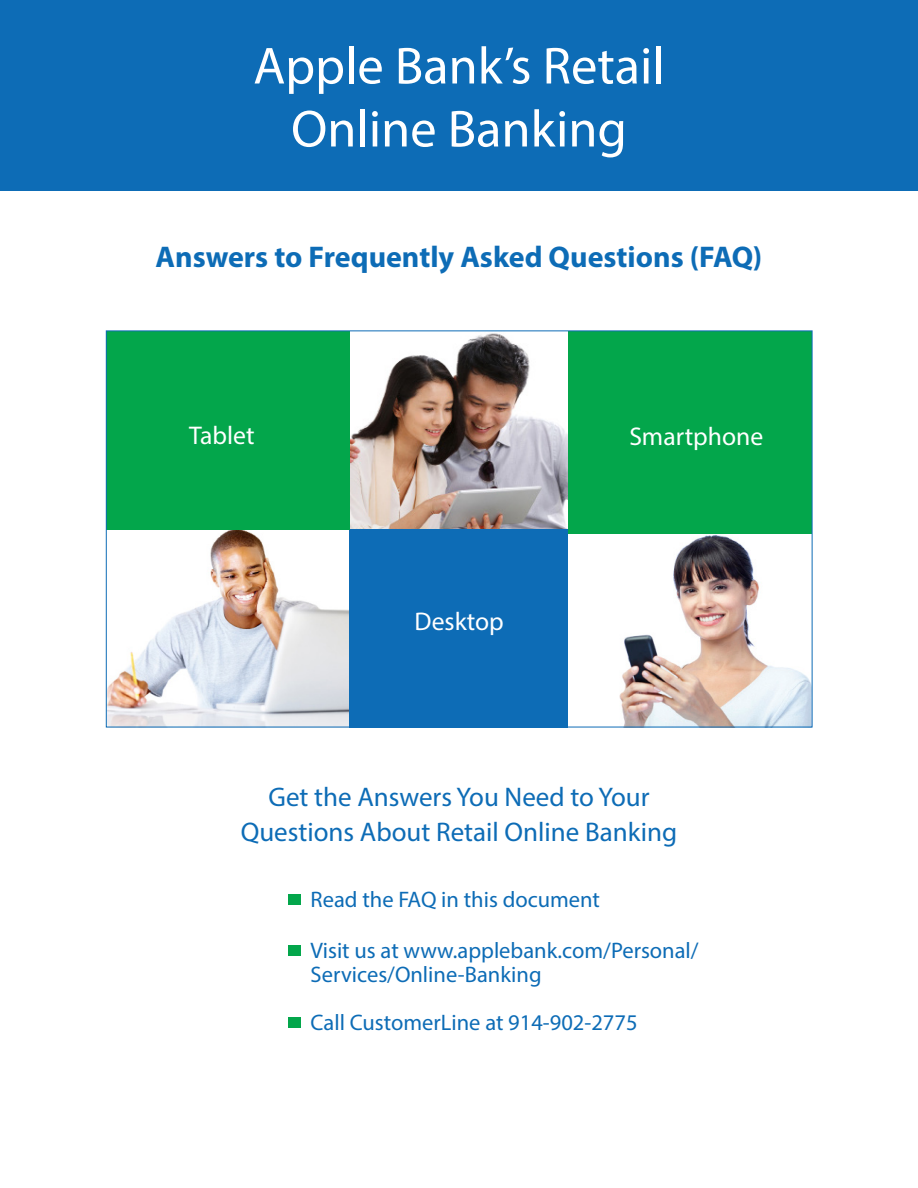
<style>
.page{position:relative;width:918px;height:1188px;background:#fff}
.page>*{position:absolute;margin:0;border:0;box-sizing:border-box;transform-origin:0 0}
.t1{font:52.5px "Myriad Pro";color:#fff}
.t2{font:700 30px "Myriad Pro";color:#0d6cb6}
.t3{font:27px "Myriad Pro";color:#0d6cb6}
.t4{font:25.65px "Myriad Pro";color:#fff}
.t5{font:22.5px/24px "Myriad Pro";color:#0d6cb6}
</style>
<div class="page">
<div style="left:0;top:0;width:918px;height:191px;background:#0d6cb6"></div>
<img style="left:349px;top:330px;width:252px;height:213px">
<div style="left:350px;top:529px;width:235px;height:199px;background:#0d6cb6"></div>
<img style="left:108px;top:529px;width:241px;height:196px">
<div style="left:106px;top:331px;width:244px;height:198px;background:#03a64b"></div>
<img style="left:568px;top:533px;width:242px;height:192px">
<div style="left:568px;top:331px;width:244px;height:202px;background:#03a64b"></div>
<div style="left:289px;top:895px;width:12px;height:10px;background:#03a64b"></div>
<div style="left:289px;top:946px;width:12px;height:10px;background:#03a64b"></div>
<div style="left:289px;top:1018px;width:12px;height:10px;background:#03a64b"></div>
<p class="t1" style="left:253px;top:34px;width:413px">Apple Bank’s Retail</p>
<p class="t1" style="left:291px;top:97px;width:337px">Online Banking</p>
<p class="t2" style="left:156px;top:238px;width:608px">Answers to Frequently Asked Questions (FAQ)</p>
<p class="t4" style="left:189px;top:419px;width:67px">Tablet</p>
<p class="t4" style="left:629px;top:420px;width:135px">Smartphone</p>
<p class="t4" style="left:415px;top:606px;width:91px">Desktop</p>
<p class="t3" style="left:268px;top:781px;width:383px">Get the Answers You Need to Your</p>
<p class="t3" style="left:241px;top:815px;width:438px">Questions About Retail Online Banking</p>
<p class="t5" style="left:311px;top:887px;width:291px">Read the FAQ in this document</p>
<p class="t5" style="left:311px;top:938px;width:390px">Visit us at www.applebank.com/Personal/<br>Services/Online-Banking</p>
<p class="t5" style="left:311px;top:1010px;width:328px">Call CustomerLine at 914-902-2775</p>
</div>
